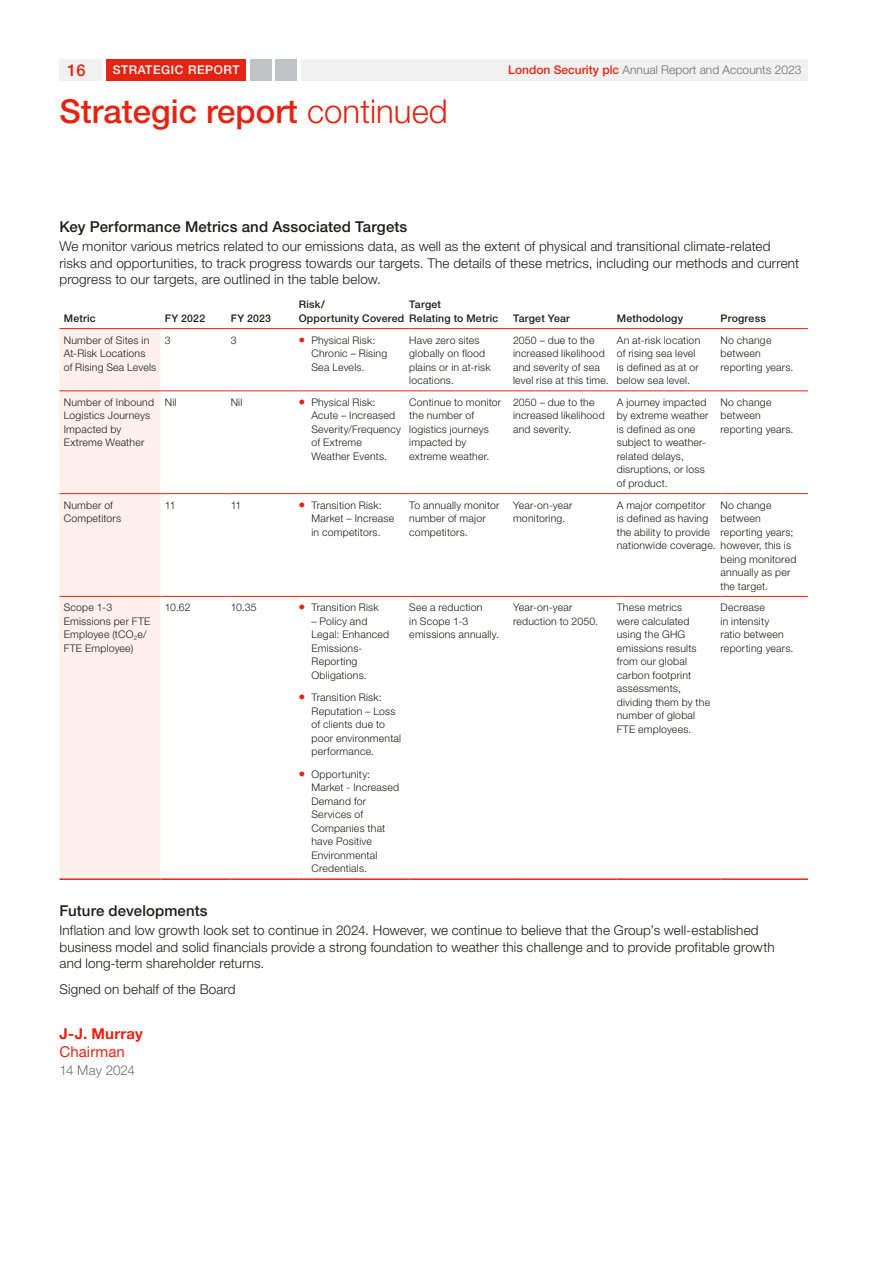
<style>
.page{position:relative;width:893px;height:1263px;background:#fff}
.page>*{position:absolute;margin:0;border:0;box-sizing:border-box;transform-origin:0 0}
.t1{font:500 33px "Helvetica Neue LT Pro";color:#e42413}
.t2{font:500 16.5px "Helvetica Neue LT Pro";color:#e42413}
.t3{font:500 15px "Helvetica Neue LT Pro";letter-spacing:.01em;color:#1d1d1b}
.t4{font:700 15px "Helvetica Neue LT Pro";letter-spacing:.015em;color:#e42413}
.t5{font:15px "Helvetica Neue LT Pro";letter-spacing:.005em;color:#e42413}
.t6{font:300 13.5px/16.5px "Helvetica Neue LT Pro";letter-spacing:.01em;color:#1d1d1b}
.t7{font:300 13.5px "Helvetica Neue LT Pro";letter-spacing:-.005em;color:#70706f}
.t8{font:300 12px "Helvetica Neue LT Pro";color:#70706f}
.t9{font:500 12px "Helvetica Neue LT Pro";letter-spacing:.05em;color:#fff}
.t10{font:300 10.5px/13.5px "Helvetica Neue LT Pro";letter-spacing:.02em;color:#1d1d1b}
.t11{font:500 10.5px/13.5px "Helvetica Neue LT Pro";letter-spacing:.02em;color:#1d1d1b}
.s1{font-weight:500;color:#e42413}
.s2{font-weight:300}
.s3{color:#e42413}
</style>
<div class="page">
<div style="left:106px;top:60px;width:140px;height:21px;background:#e42413"></div>
<div style="left:250px;top:60px;width:21px;height:21px;background:#bfc3c6"></div>
<div style="left:276px;top:60px;width:21px;height:21px;background:#bfc3c6"></div>
<div style="left:301px;top:60px;width:507px;height:21px;background:#f1f1f1"></div>
<div style="left:60px;top:60px;width:42px;height:21px;background:#f1f1f1"></div>
<div style="left:60px;top:329px;width:101px;height:549px;background:#fef1eb"></div>
<hr style="left:60px;top:328px;width:101px;height:1px;background:#e42413">
<hr style="left:161px;top:328px;width:70px;height:1px;background:#e42413">
<hr style="left:231px;top:328px;width:68px;height:1px;background:#e42413">
<hr style="left:299px;top:328px;width:110px;height:1px;background:#e42413">
<hr style="left:409px;top:328px;width:104px;height:1px;background:#e42413">
<hr style="left:513px;top:328px;width:104px;height:1px;background:#e42413">
<hr style="left:617px;top:328px;width:103px;height:1px;background:#e42413">
<hr style="left:720px;top:328px;width:88px;height:1px;background:#e42413">
<hr style="left:60px;top:390px;width:101px;height:1px;background:#e42413">
<hr style="left:161px;top:390px;width:70px;height:1px;background:#e42413">
<hr style="left:231px;top:390px;width:68px;height:1px;background:#e42413">
<hr style="left:299px;top:390px;width:110px;height:1px;background:#e42413">
<hr style="left:409px;top:390px;width:104px;height:1px;background:#e42413">
<hr style="left:513px;top:390px;width:104px;height:1px;background:#e42413">
<hr style="left:617px;top:390px;width:103px;height:1px;background:#e42413">
<hr style="left:720px;top:390px;width:88px;height:1px;background:#e42413">
<hr style="left:60px;top:493px;width:101px;height:1px;background:#e42413">
<hr style="left:161px;top:493px;width:70px;height:1px;background:#e42413">
<hr style="left:231px;top:493px;width:68px;height:1px;background:#e42413">
<hr style="left:299px;top:493px;width:110px;height:1px;background:#e42413">
<hr style="left:409px;top:493px;width:104px;height:1px;background:#e42413">
<hr style="left:513px;top:493px;width:104px;height:1px;background:#e42413">
<hr style="left:617px;top:493px;width:103px;height:1px;background:#e42413">
<hr style="left:720px;top:493px;width:88px;height:1px;background:#e42413">
<hr style="left:60px;top:596px;width:101px;height:1px;background:#e42413">
<hr style="left:161px;top:596px;width:70px;height:1px;background:#e42413">
<hr style="left:231px;top:596px;width:68px;height:1px;background:#e42413">
<hr style="left:299px;top:596px;width:110px;height:1px;background:#e42413">
<hr style="left:409px;top:596px;width:104px;height:1px;background:#e42413">
<hr style="left:513px;top:596px;width:104px;height:1px;background:#e42413">
<hr style="left:617px;top:596px;width:103px;height:1px;background:#e42413">
<hr style="left:720px;top:596px;width:88px;height:1px;background:#e42413">
<hr style="left:60px;top:878px;width:101px;height:2px;background:#e42413">
<hr style="left:161px;top:878px;width:70px;height:2px;background:#e42413">
<hr style="left:231px;top:878px;width:68px;height:2px;background:#e42413">
<hr style="left:299px;top:878px;width:110px;height:2px;background:#e42413">
<hr style="left:409px;top:878px;width:104px;height:2px;background:#e42413">
<hr style="left:513px;top:878px;width:104px;height:2px;background:#e42413">
<hr style="left:617px;top:878px;width:103px;height:2px;background:#e42413">
<hr style="left:720px;top:878px;width:88px;height:2px;background:#e42413">
<h2 class="t2" style="left:67px;top:60px;width:20px">16</h2>
<p class="t9" style="left:113px;top:63px;width:128px">STRATEGIC REPORT</p>
<p class="t8" style="left:508px;top:63px;width:295px"><span class="s1">London Security plc</span> Annual Report and Accounts 2023</p>
<h1 class="t1" style="left:60px;top:92px;width:390px">Strategic report <span class="s2">continued</span></h1>
<h3 class="t3" style="left:60px;top:217px;width:349px">Key Performance Metrics and Associated Targets</h3>
<p class="t6" style="left:60px;top:238px;width:741px">We monitor various metrics related to our emissions data, as well as the extent of physical and transitional climate-related risks and opportunities, to track progress towards our targets. The details of these metrics, including our methods and current progress to our targets, are outlined in the table below.</p>
<p class="t11" style="left:64px;top:311px;width:33px">Metric</p>
<p class="t11" style="left:165px;top:311px;width:42px">FY 2022</p>
<p class="t11" style="left:231px;top:311px;width:42px">FY 2023</p>
<p class="t11" style="left:299px;top:298px;width:107px">Risk/<br>Opportunity Covered</p>
<p class="t11" style="left:409px;top:298px;width:90px">Target<br>Relating to Metric</p>
<p class="t11" style="left:513px;top:311px;width:58px">Target Year</p>
<p class="t11" style="left:617px;top:311px;width:68px">Methodology</p>
<p class="t11" style="left:721px;top:311px;width:47px">Progress</p>
<p class="t10" style="left:64px;top:333px;width:94px">Number of Sites in<br>At-Risk Locations of Rising Sea Levels</p>
<p class="t10" style="left:165px;top:333px;width:7px">3</p>
<p class="t10" style="left:231px;top:333px;width:7px">3</p>
<p class="t10" style="left:311px;top:333px;width:77px;text-indent:-13px"><span class="s3">●</span> Physical Risk:<br>Chronic – Rising<br>Sea Levels.</p>
<p class="t10" style="left:409px;top:333px;width:83px">Have zero sites globally on flood plains or in at-risk locations.</p>
<p class="t10" style="left:513px;top:333px;width:97px">2050 – due to the increased likelihood and severity of sea level rise at this time.</p>
<p class="t10" style="left:617px;top:333px;width:85px">An at-risk location of rising sea level is defined as at or below sea level.</p>
<p class="t10" style="left:721px;top:333px;width:74px">No change between reporting years.</p>
<p class="t10" style="left:64px;top:395px;width:92px">Number of Inbound<br>Logistics Journeys<br>Impacted by<br>Extreme Weather</p>
<p class="t10" style="left:165px;top:395px;width:13px">Nil</p>
<p class="t10" style="left:231px;top:395px;width:13px">Nil</p>
<p class="t10" style="left:311px;top:395px;width:91px;text-indent:-13px"><span class="s3">●</span> Physical Risk:<br>Acute – Increased<br>Severity/Frequency of Extreme<br>Weather Events.</p>
<p class="t10" style="left:409px;top:395px;width:93px">Continue to monitor the number of logistics journeys impacted by extreme weather.</p>
<p class="t10" style="left:513px;top:395px;width:93px">2050 – due to the increased likelihood and severity.</p>
<p class="t10" style="left:617px;top:395px;width:93px">A journey impacted by extreme weather is defined as one subject to weather&shy;related delays, disruptions, or loss of product.</p>
<p class="t10" style="left:721px;top:395px;width:74px">No change between reporting years.</p>
<p class="t10" style="left:64px;top:498px;width:59px">Number of<br>Competitors</p>
<p class="t10" style="left:165px;top:498px;width:12px">11</p>
<p class="t10" style="left:231px;top:498px;width:12px">11</p>
<p class="t10" style="left:311px;top:498px;width:84px;text-indent:-13px"><span class="s3">●</span> Transition Risk:<br>Market – Increase in competitors.</p>
<p class="t10" style="left:409px;top:498px;width:92px">To annually monitor number of major competitors.</p>
<p class="t10" style="left:513px;top:498px;width:61px">Year-on-year monitoring.</p>
<p class="t10" style="left:617px;top:498px;width:100px">A major competitor<br>is defined as having the ability to provide nationwide coverage.</p>
<p class="t10" style="left:721px;top:498px;width:77px">No change between reporting years; however, this is being monitored annually as per the target.</p>
<p class="t10" style="left:64px;top:601px;width:88px">Scope 1-3<br>Emissions per FTE<br>Employee (tCO<sub>2</sub>e/<br>FTE Employee)</p>
<p class="t10" style="left:165px;top:601px;width:27px">10.62</p>
<p class="t10" style="left:231px;top:601px;width:28px">10.35</p>
<p class="t10" style="left:299px;top:601px;width:82px"><span class="s3">●</span> Transition Risk</p>
<p class="t10" style="left:409px;top:601px;width:91px">See a reduction<br>in Scope 1-3 emissions annually.</p>
<p class="t10" style="left:513px;top:601px;width:87px">Year-on-year reduction to 2050.</p>
<p class="t10" style="left:617px;top:601px;width:95px">These metrics<br>were calculated using the GHG emissions results from our global carbon footprint assessments, dividing them by the number of global<br>FTE employees.</p>
<p class="t10" style="left:721px;top:601px;width:74px">Decrease<br>in intensity<br>ratio between reporting years.</p>
<p class="t10" style="left:311px;top:614px;width:79px">– Policy and<br>Legal: Enhanced<br>Emissions-<br>Reporting<br>Obligations.</p>
<p class="t10" style="left:311px;top:691px;width:91px;text-indent:-13px"><span class="s3">●</span> Transition Risk:<br>Reputation – Loss of clients due to poor environmental performance.</p>
<p class="t10" style="left:311px;top:767px;width:89px;text-indent:-13px"><span class="s3">●</span> Opportunity:<br>Market - Increased<br>Demand for<br>Services of<br>Companies that have Positive<br>Environmental<br>Credentials.</p>
<h3 class="t3" style="left:60px;top:901px;width:150px">Future developments</h3>
<p class="t6" style="left:60px;top:922px;width:717px">Inflation and low growth look set to continue in 2024. However, we continue to believe that the Group’s well-established business model and solid financials provide a strong foundation to weather this challenge and to provide profitable growth and long-term shareholder returns.</p>
<p class="t6" style="left:60px;top:980px;width:178px">Signed on behalf of the Board</p>
<h3 class="t4" style="left:60px;top:1024px;width:85px">J-J. Murray</h3>
<h3 class="t5" style="left:60px;top:1042px;width:67px">Chairman</h3>
<p class="t7" style="left:60px;top:1062px;width:77px">14 May 2024</p>
</div>
